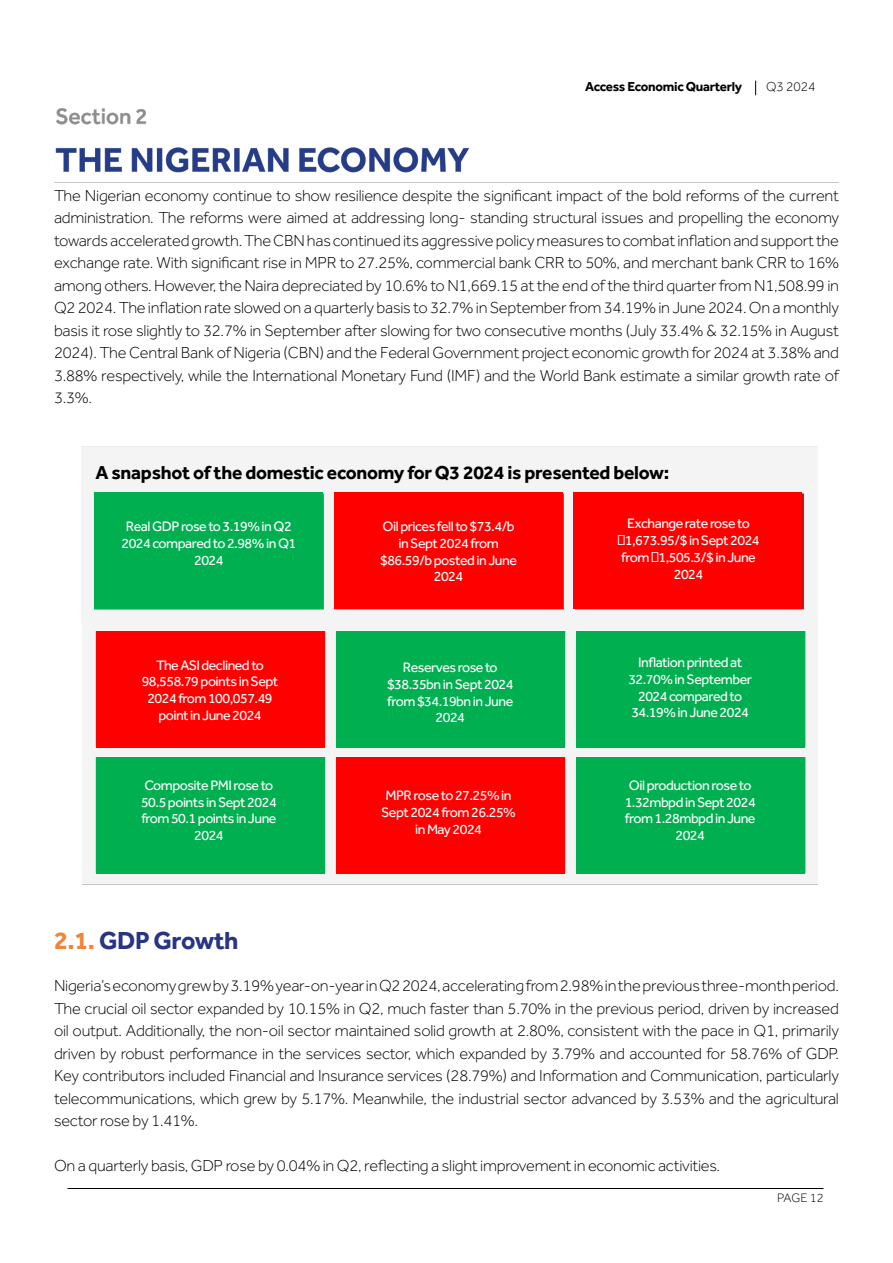
<style>
.page{position:relative;width:893px;height:1263px;background:#fff}
.page>*{position:absolute;margin:0;border:0;box-sizing:border-box;transform-origin:0 0}
.t1{font:700 25.5px "Effra";letter-spacing:-.015em;color:#283583}
.t2{font:700 19.35px "Effra";letter-spacing:-.015em;color:#000}
.t3{font:300 16.5px/22.5px "Effra";letter-spacing:-.015em;color:#000;text-align:justify}
.t4{font:14.1px/16.8px "Effra";letter-spacing:-.035em;color:#fff;text-align:center}
.t5{font:700 13.5px "Effra";letter-spacing:-.02em;color:#000}
.t6{font:300 13.5px "Effra";color:#000}
.t7{font:300 12.6px "Effra";color:#000}
.s1{color:#ef8637}
</style>
<div class="page">
<svg style="left:755px;top:81px;width:1px;height:14px"></svg>
<hr style="left:68px;top:1188px;width:756px;height:1px;background:#000">
<img style="left:54px;top:108px;width:785px;height:75px">
<div style="left:81px;top:446px;width:736px;height:438px;background:#f4f4f4"></div>
<div style="left:576px;top:632px;width:229px;height:116px;background:#00b050"></div>
<div style="left:574px;top:493px;width:228px;height:116px;background:#f00"></div>
<div style="left:336px;top:632px;width:229px;height:116px;background:#00b050"></div>
<div style="left:336px;top:757px;width:229px;height:116px;background:#f00"></div>
<div style="left:94px;top:493px;width:229px;height:116px;background:#00b050"></div>
<div style="left:96px;top:632px;width:228px;height:116px;background:#f00"></div>
<div style="left:96px;top:757px;width:228px;height:116px;background:#00b050"></div>
<div style="left:334px;top:493px;width:229px;height:116px;background:#f00"></div>
<div style="left:576px;top:757px;width:229px;height:116px;background:#00b050"></div>
<p class="t5" style="left:585px;top:78px;width:159px">Access Economic Quarterly</p>
<p class="t6" style="left:766px;top:79px;width:51px">Q3 2024</p>
<p class="t3" style="left:54px;top:184px;width:787px">The Nigerian economy continue to show resilience despite the significant impact of the bold reforms of the current administration. The reforms were aimed at addressing long- standing structural issues and propelling the economy towards accelerated growth. The CBN has continued its aggressive policy measures to combat inflation and support the exchange rate. With significant rise in MPR to 27.25%, commercial bank CRR to 50%, and merchant bank CRR to 16% among others. However, the Naira depreciated by 10.6% to N1,669.15 at the end of the third quarter from N1,508.99 in Q2 2024. The inflation rate slowed on a quarterly basis to 32.7% in September from 34.19% in June 2024. On a monthly basis it rose slightly to 32.7% in September after slowing for two consecutive months (July 33.4% &amp; 32.15% in August 2024). The Central Bank of Nigeria (CBN) and the Federal Government project economic growth for 2024 at 3.38% and 3.88% respectively, while the International Monetary Fund (IMF) and the World Bank estimate a similar growth rate of 3.3%.</p>
<p class="t2" style="left:96px;top:461px;width:575px">A snapshot of the domestic economy for Q3 2024 is presented below:</p>
<p class="t4" style="left:380px;top:518px;width:138px">Oil prices fell to $73.4/b in Sept 2024 from $86.59/b posted in June<br>2024</p>
<p class="t4" style="left:617px;top:515px;width:144px">Exchange rate rose to ₦1,673.95/$ in Sept 2024 from ₦1,505.3/$ in June<br>2024</p>
<p class="t4" style="left:121px;top:518px;width:176px">Real GDP rose to 3.19% in Q2<br>2024 compared to 2.98% in Q1<br>2024</p>
<p class="t4" style="left:142px;top:656px;width:138px">The ASI declined to<br>98,558.79 points in Sept<br>2024 from 100,057.49 point in June 2024</p>
<p class="t4" style="left:387px;top:659px;width:128px">Reserves rose to $38.35bn in Sept 2024 from $34.19bn in June<br>2024</p>
<p class="t4" style="left:628px;top:654px;width:125px">Inflation printed at<br>32.70% in September<br>2024 compared to<br>34.19% in June 2024</p>
<p class="t4" style="left:141px;top:777px;width:137px">Composite PMI rose to<br>50.5 points in Sept 2024 from 50.1 points in June<br>2024</p>
<p class="t4" style="left:625px;top:777px;width:133px">Oil production rose to<br>1.32mbpd in Sept 2024 from 1.28mbpd in June<br>2024</p>
<p class="t4" style="left:381px;top:787px;width:136px">MPR rose to 27.25% in<br>Sept 2024 from 26.25% in May 2024</p>
<h1 class="t1" style="left:54px;top:925px;width:186px"><span class="s1">2.1.</span> GDP Growth</h1>
<p class="t3" style="left:54px;top:974px;width:786px">Nigeria’s economy grew by 3.19% year-on-year in Q2 2024, accelerating from 2.98% in the previous three-month period.<br>The crucial oil sector expanded by 10.15% in Q2, much faster than 5.70% in the previous period, driven by increased oil output. Additionally, the non-oil sector maintained solid growth at 2.80%, consistent with the pace in Q1, primarily driven by robust performance in the services sector, which expanded by 3.79% and accounted for 58.76% of GDP.<br>Key contributors included Financial and Insurance services (28.79%) and Information and Communication, particularly telecommunications, which grew by 5.17%. Meanwhile, the industrial sector advanced by 3.53% and the agricultural sector rose by 1.41%.</p>
<p class="t3" style="left:54px;top:1154px;width:668px">On a quarterly basis, GDP rose by 0.04% in Q2, reflecting a slight improvement in economic activities.</p>
<p class="t7" style="left:777px;top:1190px;width:48px">PAGE 12</p>
</div>
